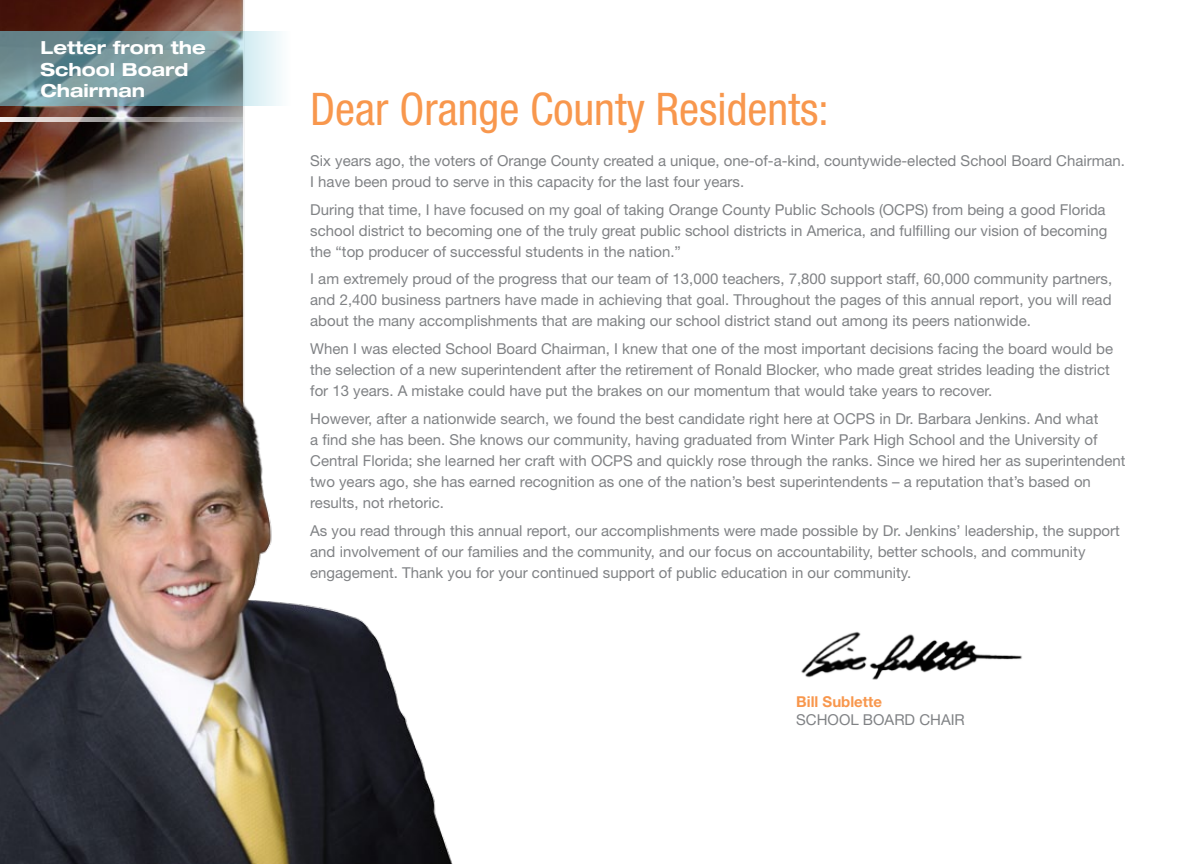
<style>
.page{position:relative;width:1188px;height:864px;background:#fff}
.page>*{position:absolute;margin:0;border:0;box-sizing:border-box;transform-origin:0 0}
.t1{font:condensed 45px "Helvetica Neue";color:#f8974d}
.t2{font:700 expanded 18px/21.6px "Helvetica Neue";color:#fff}
.t3{font:15px/21px "Helvetica Neue";color:#808285}
.t4{font:700 15px "Helvetica Neue";color:#f8974d}
</style>
<div class="page">
<img style="left:0;top:0;width:453px;height:864px">
<img style="left:801px;top:632px;width:221px;height:48px">
<svg style="left:0;top:31px;width:310px;height:75px;background:#8aa7ac"></svg>
<svg style="left:0;top:117px;width:279px;height:5px"></svg>
<p class="t2" style="left:40px;top:36px;width:167px">Letter from the<br>School Board<br>Chairman</p>
<h1 class="t1" style="left:310px;top:83px;width:520px">Dear Orange County Residents:</h1>
<p class="t3" style="left:310px;top:150px;width:816px">Six years ago, the voters of Orange County created a unique, one-of-a-kind, countywide-elected School Board Chairman.<br>I have been proud to serve in this capacity for the last four years.</p>
<p class="t3" style="left:310px;top:199px;width:799px;text-align:justify">During that time, I have focused on my goal of taking Orange County Public Schools (OCPS) from being a good Florida school district to becoming one of the truly great public school districts in America, and fulfilling our vision of becoming the “top producer of successful students in the nation.”</p>
<p class="t3" style="left:310px;top:268px;width:803px;text-align:justify">I am extremely proud of the progress that our team of 13,000 teachers, 7,800 support staff, 60,000 community partners, and 2,400 business partners have made in achieving that goal. Throughout the pages of this annual report, you will read about the many accomplishments that are making our school district stand out among its peers nationwide.</p>
<p class="t3" style="left:310px;top:338px;width:804px">When I was elected School Board Chairman, I knew that one of the most important decisions facing the board would be the selection of a new superintendent after the retirement of Ronald Blocker, who made great strides leading the district for 13 years. A mistake could have put the brakes on our momentum that would take years to recover.</p>
<p class="t3" style="left:310px;top:408px;width:817px">However, after a nationwide search, we found the best candidate right here at OCPS in Dr. Barbara Jenkins. And what<br>a find she has been. She knows our community, having graduated from Winter Park High School and the University of Central Florida; she learned her craft with OCPS and quickly rose through the ranks. Since we hired her as superintendent two years ago, she has earned recognition as one of the nation’s best superintendents – a reputation that’s based on results, not rhetoric.</p>
<p class="t3" style="left:310px;top:520px;width:811px">As you read through this annual report, our accomplishments were made possible by Dr. Jenkins’ leadership, the support and involvement of our families and the community, and our focus on accountability, better schools, and community engagement. Thank you for your continued support of public education in our community.</p>
<p class="t4" style="left:796px;top:693px;width:87px">Bill Sublette</p>
<p class="t3" style="left:796px;top:709px;width:22px">Schoo</p>
<p class="t3" style="left:850px;top:709px;width:34px">l Board</p>
<p class="t3" style="left:919px;top:709px;width:21px">Chair</p>
</div>
